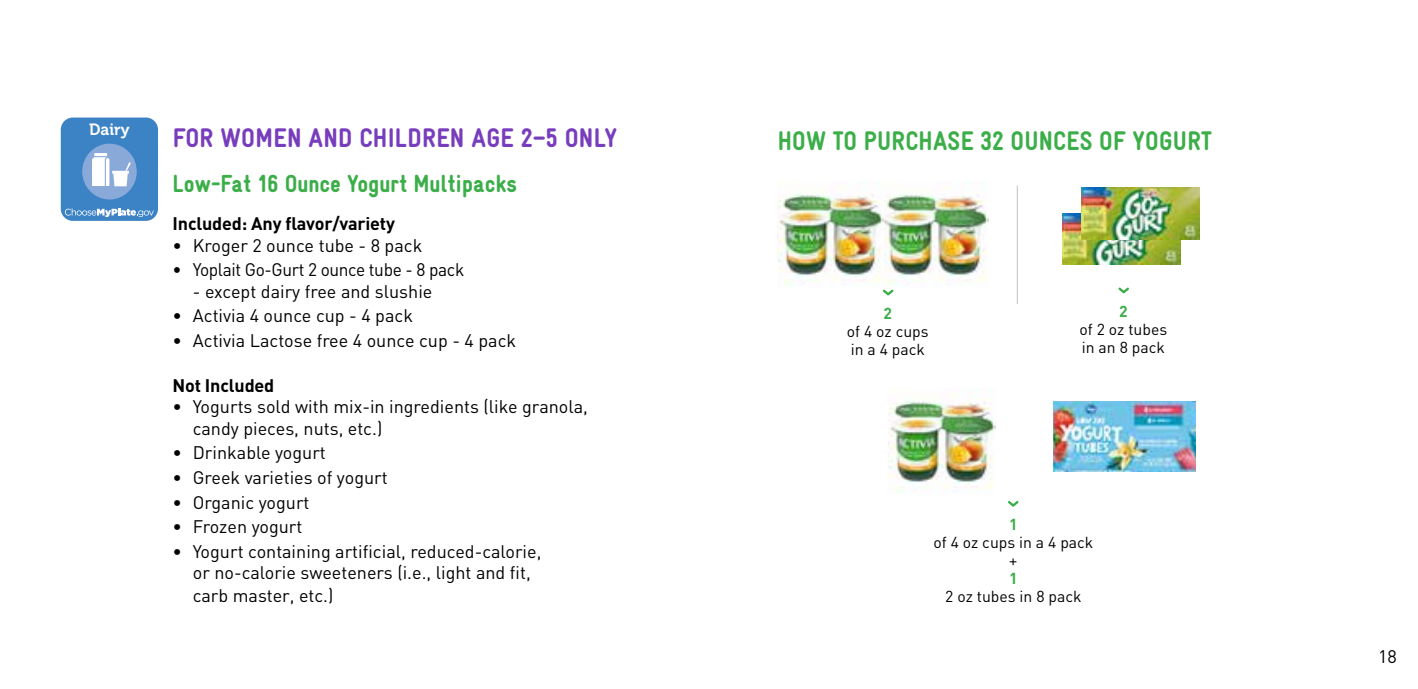
<style>
.page{position:relative;width:1418px;height:689px;background:#fff}
.page>*{position:absolute;margin:0;border:0;box-sizing:border-box;transform-origin:0 0}
.t1{font:900 27px "Gravur Condensed";letter-spacing:.01em;color:#773dbd}
.t2{font:900 27px "Gravur Condensed";letter-spacing:.01em;color:#3cae49}
.t3{font:900 24.75px "Gravur Condensed";color:#3cae49}
.t4{font:18px/21.8px "DIN";color:#000}
.t5{font:700 18px "DIN";letter-spacing:-.01em;color:#000}
.t6{font:18px "DIN";letter-spacing:-.02em;color:#000;scale:.96 1}
.t7{font:16.2px "Museo 700";color:#fff}
.t8{font:15.75px/18px "DIN";color:#000}
.t9{font:700 15.75px "DIN";color:#3cae49}
</style>
<div class="page">
<div style="left:61px;top:117px;width:97px;height:104px;background:#3c83c5;border-radius:12px"></div>
<div style="left:82px;top:144px;width:55px;height:55px;background:#89aad9;border-radius:28px"></div>
<svg style="left:92px;top:153px;width:39px;height:33px"></svg>
<svg style="left:65px;top:208px;width:89px;height:9px"></svg>
<hr style="left:1016px;top:185px;width:2px;height:119px;background:#c7c8ca">
<svg style="left:883px;top:289px;width:10px;height:6px"></svg>
<svg style="left:1118px;top:287px;width:11px;height:6px"></svg>
<img style="left:1062px;top:213px;width:118px;height:52px">
<img style="left:1081px;top:187px;width:118px;height:52px">
<img style="left:884px;top:182px;width:104px;height:103px">
<img style="left:777px;top:181px;width:107px;height:104px">
<svg style="left:1008px;top:501px;width:10px;height:5px"></svg>
<img style="left:889px;top:388px;width:106px;height:104px">
<img style="left:1053px;top:401px;width:142px;height:70px">
<p class="t7" style="left:89px;top:120px;width:42px">Dairy</p>
<h1 class="t1" style="left:173px;top:123px;width:446px">FOR WOMEN AND CHILDREN AGE 2–5 ONLY</h1>
<h2 class="t3" style="left:173px;top:170px;width:346px">Low-Fat 16 Ounce Yogurt Multipacks</h2>
<p class="t5" style="left:173px;top:212px;width:224px">Included: Any flavor/variety</p>
<p class="t4" style="left:173px;top:234px;width:251px">• Kroger 2 ounce tube - 8 pack</p>
<p class="t6" style="left:173px;top:258px;width:305px">• Yoplait Go-Gurt 2 ounce tube - 8 pack</p>
<p class="t4" style="left:193px;top:280px;width:241px">- except dairy free and slushie</p>
<p class="t4" style="left:173px;top:304px;width:242px">• Activia 4 ounce cup - 4 pack</p>
<p class="t4" style="left:173px;top:329px;width:345px">• Activia Lactose free 4 ounce cup - 4 pack</p>
<p class="t5" style="left:173px;top:373px;width:103px">Not Included</p>
<p class="t4" style="left:193px;top:396px;width:397px;text-indent:-20px">• Yogurts sold with mix-in ingredients (like granola, candy pieces, nuts, etc.)</p>
<p class="t4" style="left:173px;top:441px;width:155px">• Drinkable yogurt</p>
<p class="t4" style="left:173px;top:466px;width:217px">• Greek varieties of yogurt</p>
<p class="t4" style="left:173px;top:490px;width:138px">• Organic yogurt</p>
<p class="t4" style="left:173px;top:515px;width:131px">• Frozen yogurt</p>
<p class="t4" style="left:193px;top:540px;width:350px;text-indent:-20px">• Yogurt containing artificial, reduced-calorie, or no-calorie sweeteners (i.e., light and fit, carb master, etc.)</p>
<h1 class="t2" style="left:777px;top:126px;width:436px">HOW TO PURCHASE 32 OUNCES OF YOGURT</h1>
<p class="t9" style="left:883px;top:303px;width:10px">2</p>
<p class="t8" style="left:847px;top:322px;width:83px">of 4 oz cups in a 4 pack</p>
<p class="t9" style="left:1119px;top:301px;width:10px">2</p>
<p class="t8" style="left:1079px;top:320px;width:89px">of 2 oz tubes in an 8 pack</p>
<p class="t9" style="left:1009px;top:514px;width:10px">1</p>
<p class="t8" style="left:933px;top:533px;width:161px;text-align:center">of 4 oz cups in a 4 pack +</p>
<p class="t9" style="left:1009px;top:568px;width:10px">1</p>
<p class="t8" style="left:945px;top:587px;width:138px">2 oz tubes in 8 pack</p>
<p class="t4" style="left:1378px;top:645px;width:20px">18</p>
</div>
